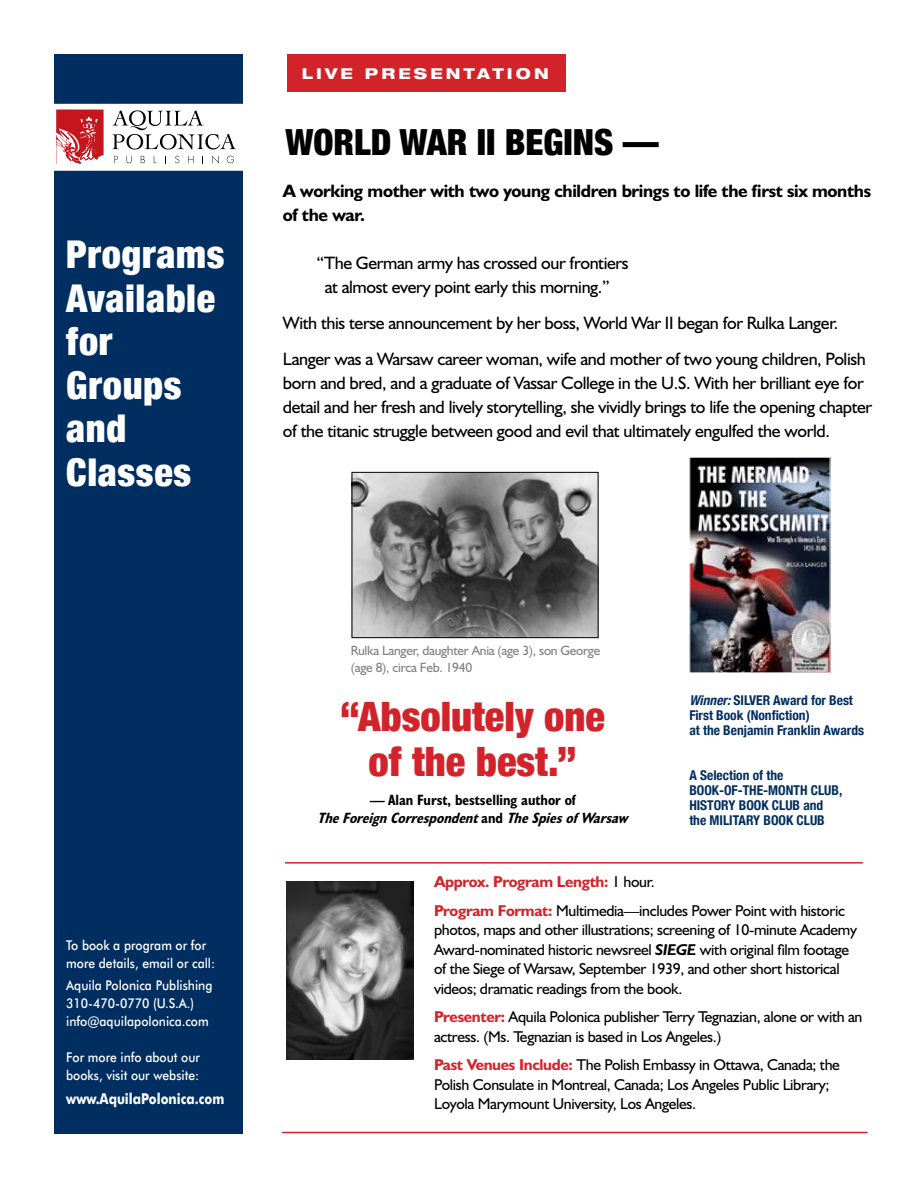
<style>
.page{position:relative;width:918px;height:1188px;background:#fff}
.page>*{position:absolute;margin:0;border:0;box-sizing:border-box;transform-origin:0 0}
.t1{font:900 condensed 40.5px/45px "Helvetica Neue";color:#d2232a;text-align:center}
.t2{font:900 condensed 38.25px/43.5px "Helvetica Neue";letter-spacing:.015em;color:#fff}
.t3{font:900 condensed 36px "Helvetica Neue";color:#000}
.t4{font:18px/24px "Humanist 521 BT";letter-spacing:-.02em;color:#000}
.t5{font:700 18px/24px "Humanist 521 BT";letter-spacing:-.02em;color:#000}
.t6{font:15.75px/19.5px "Humanist 521 BT";letter-spacing:-.02em;color:#000}
.t7{font:italic 700 condensed 15px/18px "Humanist 521 BT";color:#000;text-align:center}
.t8{font:700 15px "Futura BT";color:#fff;scale:.84 1}
.t9{font:800 expanded 15px "Helvetica Neue";letter-spacing:.21em;color:#fff}
.t10{font:500 13.5px/18px "Futura BT";color:#fff;scale:.9 1}
.t11{font:700 condensed 13.5px/15px "Helvetica Neue";color:#002e60}
.t12{font:13.5px/16.5px "Humanist 521 BT";letter-spacing:-.02em;color:#808285}
.s1{font-style:normal}
.s2{font-style:italic}
.s3{font-weight:700;color:#d2232a}
.s4{font-weight:700;font-style:italic}
</style>
<div class="page">
<img style="left:286px;top:882px;width:127px;height:178px">
<div style="left:54px;top:54px;width:188px;height:1080px;background:#002e60"></div>
<div style="left:29px;top:105px;width:217px;height:65px;background:#fff"></div>
<div style="left:57px;top:110px;width:46px;height:56px;background:#c4161c"></div>
<svg style="left:56px;top:117px;width:47px;height:47px"></svg>
<hr style="left:56px;top:164px;width:49px;height:4px;background:#fff">
<div style="left:101px;top:155px;width:6px;height:10px;background:#fff;border-radius:50%"></div>
<svg style="left:112px;top:110px;width:124px;height:40px"></svg>
<svg style="left:127px;top:156px;width:5px;height:7px"></svg>
<svg style="left:141px;top:156px;width:4px;height:7px"></svg>
<svg style="left:175px;top:156px;width:4px;height:7px"></svg>
<svg style="left:188px;top:156px;width:5px;height:7px"></svg>
<svg style="left:212px;top:156px;width:7px;height:7px"></svg>
<svg style="left:227px;top:156px;width:7px;height:7px"></svg>
<div style="left:28px;top:104px;width:219px;height:67px;border:2px solid #fff"></div>
<hr style="left:282px;top:1132px;width:586px;height:1px;background:#d2232a">
<hr style="left:285px;top:862px;width:578px;height:2px;background:#d2232a">
<div style="left:288px;top:54px;width:278px;height:38px;background:#d2232a"></div>
<img style="left:691px;top:459px;width:138px;height:212px">
<img style="left:354px;top:474px;width:242px;height:162px">
<div style="left:352px;top:472px;width:246px;height:166px;border:1px solid #000"></div>
<h2 class="t2" style="left:66px;top:231px;width:160px">Programs<br>Available for<br>Groups and<br>Classes</h2>
<p class="t9" style="left:302px;top:64px;width:249px">LIVE PRESENTATION</p>
<h3 class="t3" style="left:286px;top:113px;width:375px">WORLD WAR II BEGINS —</h3>
<p class="t5" style="left:283px;top:179px;width:590px">A working mother with two young children brings to life the first six months of the war.</p>
<p class="t4" style="left:316px;top:251px;width:314px;text-align:center">“The German army has crossed our frontiers at almost every point early this morning.”</p>
<p class="t4" style="left:283px;top:305px;width:585px;line-height:36px">With this terse announcement by her boss, World War II began for Rulka Langer.<br>Langer was a Warsaw career woman, wife and mother of two young children, Polish</p>
<p class="t4" style="left:283px;top:371px;width:591px">born and bred, and a graduate of Vassar College in the U.S. With her brilliant eye for detail and her fresh and lively storytelling, she vividly brings to life the opening chapter of the titanic struggle between good and evil that ultimately engulfed the world.</p>
<p class="t10" style="left:66px;top:936px;width:167px">To book a program or for more details, email or call:</p>
<p class="t10" style="left:66px;top:977px;width:164px">Aquila Polonica Publishing<br>310-470-0770 (U.S.A.) info@aquilapolonica.com</p>
<p class="t10" style="left:66px;top:1048px;width:150px">For more info about our books, visit our website:</p>
<p class="t8" style="left:66px;top:1090px;width:190px">www.AquilaPolonica.com</p>
<p class="t12" style="left:351px;top:642px;width:251px">Rulka Langer, daughter Ania (age 3), son George (age 8), circa Feb. 1940</p>
<h1 class="t1" style="left:340px;top:692px;width:266px">“Absolutely one of the best.”</h1>
<p class="t7" style="left:318px;top:790px;width:316px">— <span class="s1">Alan Furst, bestselling author of<br></span>TheForeignCorrespondent<span class="s1">a n d</span> TheSpiesofWarsaw</p>
<p class="t11" style="left:689px;top:691px;width:176px"><span class="s2">Winner:</span>SILVER Award for Best<br>First Book (Nonfiction)<br>at the Benjamin Franklin Awards</p>
<p class="t11" style="left:689px;top:766px;width:154px">A Selection of the<br>BOOK-OF-THE-MONTH CLUB,<br>HISTORY BOOK CLUB and the MILITARY BOOK CLUB</p>
<p class="t6" style="left:434px;top:867px;width:412px;line-height:28.5px"><span class="s3">Approx. Program Length:</span> 1 hour.<br><span class="s3">Program Format:</span> Multimedia—includes Power Point with historic</p>
<p class="t6" style="left:434px;top:920px;width:425px">photos, maps and other illustrations; screening of 10-minute Academy Award-nominated historic newsreel <span class="s4">SIEGE</span> with original film footage of the Siege of Warsaw, September 1939, and other short historical videos; dramatic readings from the book.</p>
<p class="t6" style="left:434px;top:1007px;width:430px"><span class="s3">Presenter:</span> Aquila Polonica publisher Terry Tegnazian, alone or with an actress. (Ms. Tegnazian is based in Los Angeles.)</p>
<p class="t6" style="left:434px;top:1055px;width:407px"><span class="s3">Past Venues Include:</span> The Polish Embassy in Ottawa, Canada; the<br>Polish Consulate in Montreal, Canada; Los Angeles Public Library;<br>Loyola Marymount University, Los Angeles.</p>
</div>
